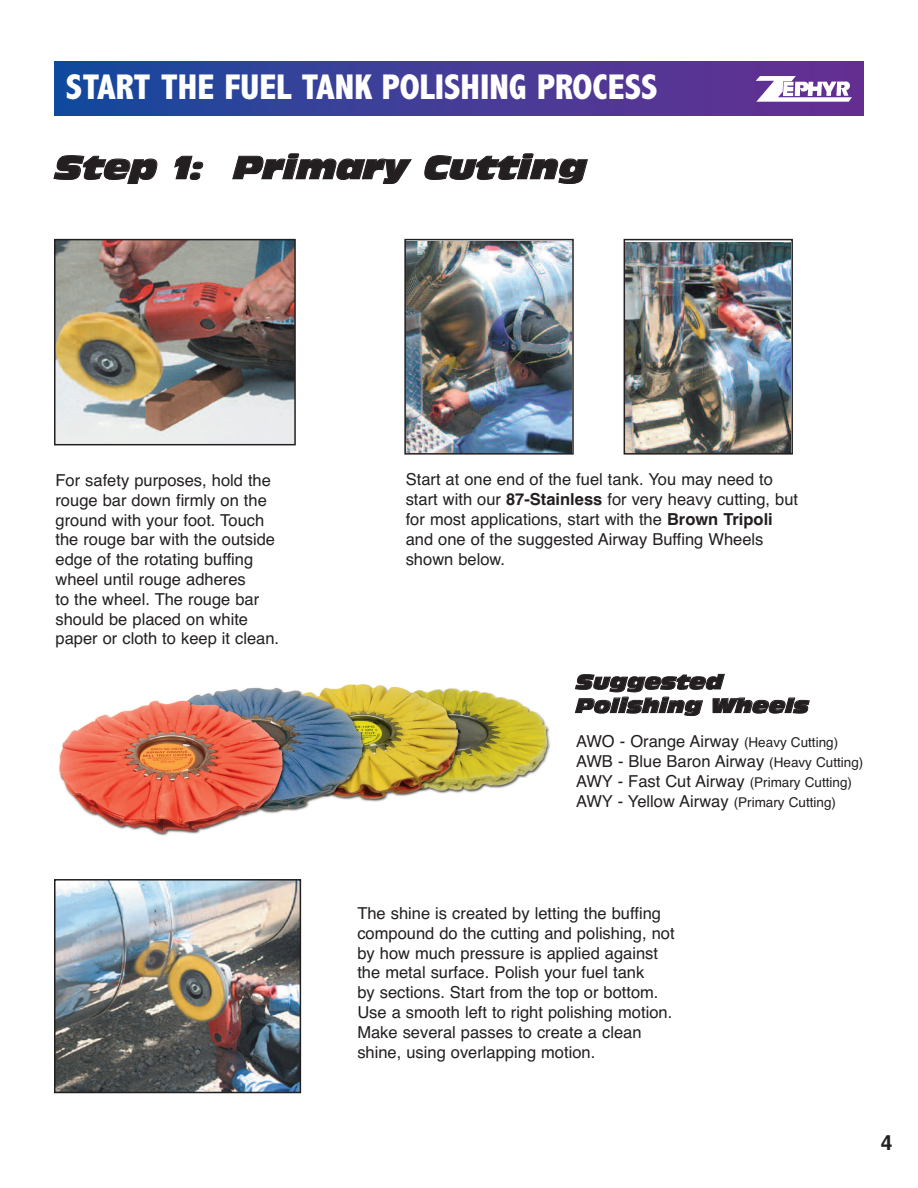
<style>
.page{position:relative;width:918px;height:1188px;background:#fff}
.page>*{position:absolute;margin:0;border:0;box-sizing:border-box;transform-origin:0 0}
.t1{font:800 condensed 36px "Abadi";color:#fff}
.t2{font:italic 31.5px "Antique Olive Nord";color:#231f20}
.t3{font:700 21px "Helvetica";color:#231f20}
.t4{font:italic 19.5px/23.7px "Antique Olive Nord";letter-spacing:.005em;color:#231f20}
.t5{font:16.5px/19.8px "Helvetica";color:#231f20}
.s1{font-weight:700}
.s2{font-size:13.5px}
</style>
<div class="page">
<img style="left:59px;top:683px;width:491px;height:153px">
<img style="left:57px;top:242px;width:236px;height:200px">
<div style="left:54px;top:239px;width:242px;height:206px;border:2px solid #231f20"></div>
<img style="left:57px;top:882px;width:241px;height:208px">
<div style="left:54px;top:879px;width:247px;height:214px;border:2px solid #231f20"></div>
<img style="left:407px;top:242px;width:164px;height:210px">
<div style="left:404px;top:239px;width:170px;height:216px;border:2px solid #231f20"></div>
<img style="left:627px;top:242px;width:163px;height:210px">
<div style="left:624px;top:239px;width:169px;height:216px;border:2px solid #231f20"></div>
<div style="left:54px;top:62px;width:810px;height:54px;background:linear-gradient(to right,#174a9d,#6b2e91)"></div>
<img style="left:755px;top:74px;width:97px;height:30px">
<h1 class="t1" style="left:66px;top:66px;width:593px">START THE FUEL TANK POLISHING PROCESS</h1>
<h2 class="t2" style="left:55px;top:155px;width:533px">Step 1: Primary Cutting</h2>
<p class="t5" style="left:55px;top:470px;width:225px">For safety purposes, hold the rouge bar down firmly on the ground with your foot. Touch the rouge bar with the outside edge of the rotating buffing wheel until rouge adheres<br>to the wheel. The rouge bar should be placed on white paper or cloth to keep it clean.</p>
<p class="t5" style="left:406px;top:470px;width:394px">Start at one end of the fuel tank. You may need to start with our <span class="s1">87-Stainless</span> for very heavy cutting, but for most applications, start with the <span class="s1">Brown Tripoli </span>and one of the suggested Airway Buffing Wheels shown below.</p>
<p class="t4" style="left:576px;top:671px;width:234px">Suggested<br>Polishing Wheels</p>
<p class="t5" style="left:576px;top:732px;width:289px">AWO - Orange Airway <span class="s2">(Heavy Cutting)<br></span>AWB - Blue Baron Airway <span class="s2">(Heavy Cutting)<br></span>AWY - Fast Cut Airway <span class="s2">(Primary Cutting)<br></span>AWY - Yellow Airway <span class="s2">(Primary Cutting)</span></p>
<p class="t5" style="left:357px;top:903px;width:319px">The shine is created by letting the buffing compound do the cutting and polishing, not by how much pressure is applied against the metal surface. Polish your fuel tank<br>by sections. Start from the top or bottom.<br>Use a smooth left to right polishing motion.<br>Make several passes to create a clean shine, using overlapping motion.</p>
<p class="t3" style="left:881px;top:1131px;width:13px">4</p>
</div>
